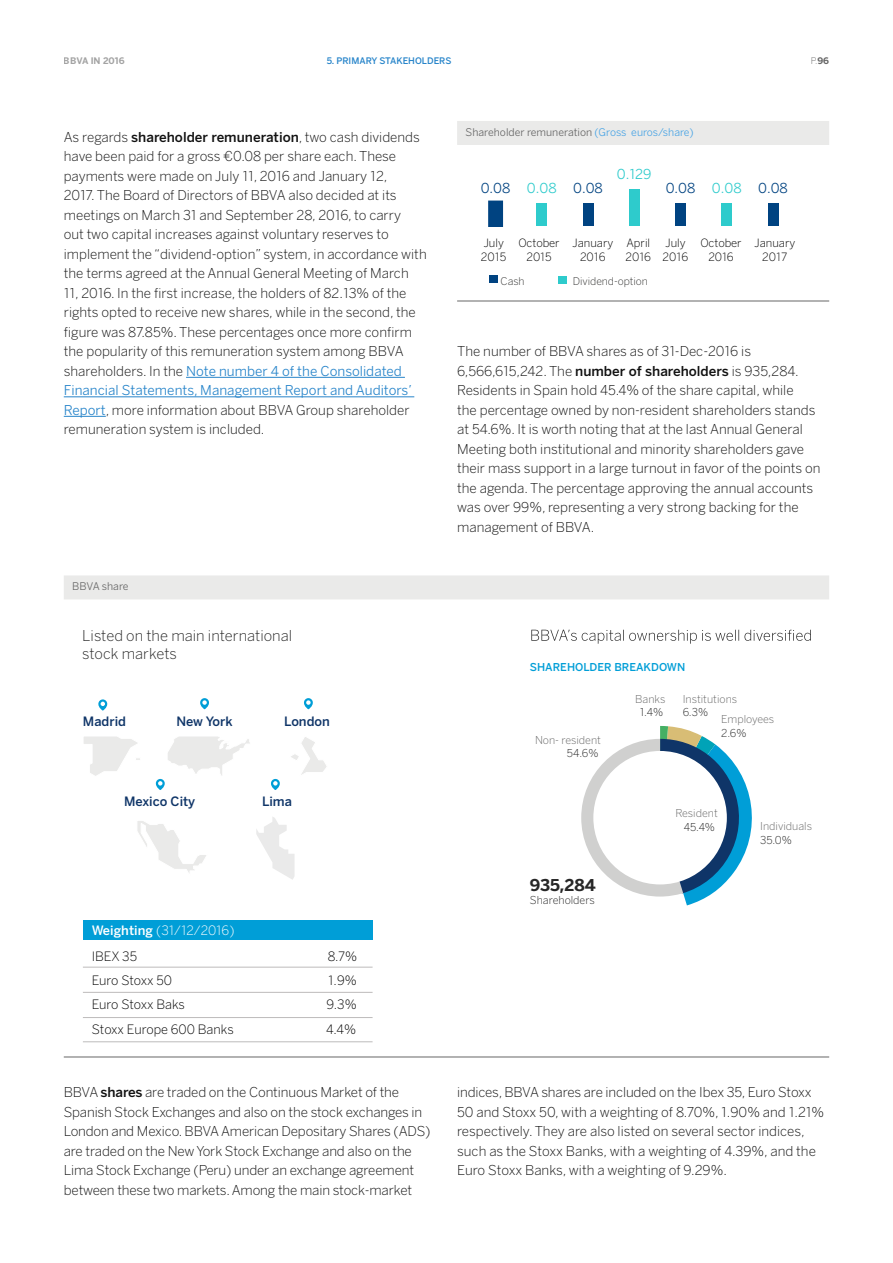
<style>
.page{position:relative;width:893px;height:1263px;background:#fff}
.page>*{position:absolute;margin:0;border:0;box-sizing:border-box;transform-origin:0 0}
.t1{font:700 16.2px "Benton Sans BBVA";color:#272727}
.t2{font:300 14.85px/17.9px "Benton Sans BBVA";color:#272727}
.t3{font:13.65px "Benton Sans BBVA";color:#004381}
.t4{font:13.65px "Benton Sans BBVA";color:#2ecbcc}
.t5{font:300 13.5px/19.5px "Benton Sans BBVA";color:#111}
.t6{font:300 12.9px "Benton Sans BBVA";letter-spacing:-.01em;color:#000}
.t7{font:500 12.9px "Benton Sans BBVA";color:#0f3568}
.t8{font:300 12.9px/25.7px "Benton Sans BBVA";color:#fff}
.t9{font:300 11.4px/13.6px "Benton Sans BBVA";color:#000;text-align:center}
.t10{font:300 10.8px/13.5px "Benton Sans BBVA";color:#666}
.t11{font:500 10.8px "Benton Sans BBVA";color:#009ed7}
.t12{font:300 10.8px "Benton Sans BBVA";color:#272727}
.Titulo_graf_1_col{font:10.5px "Benton Sans BBVA";color:#666}
.t13{font:300 10.5px "Benton Sans BBVA";letter-spacing:-.005em;color:#333332}
.Titulo_graf_2_col{font:10.5px "Benton Sans BBVA";color:#666}
.t14{font:500 9px "Benton Sans BBVA";color:#2885ca}
.t15{font:700 9px "Benton Sans BBVA";letter-spacing:-.01em;color:#666}
.t16{font:300 9px "Benton Sans BBVA";color:#666}
.s1{font-weight:700}
.s2{font-weight:500}
.s3{font-weight:400;color:#2885ca}
.s4{color:#49a4e5}
.s5{color:#2ecbcc}
.s6{color:#000}
.s7{color:#272727}
</style>
<div class="page">
<hr style="left:186px;top:377px;width:219px;height:1px;background:#2885ca">
<hr style="left:64px;top:397px;width:350px;height:1px;background:#2885ca">
<hr style="left:64px;top:416px;width:42px;height:1px;background:#2885ca">
<div style="left:457px;top:121px;width:372px;height:24px;background:#eaeae9"></div>
<hr style="left:457px;top:301px;width:372px;height:1px;background:#666">
<svg style="left:488px;top:201px;width:15px;height:26px"></svg>
<div style="left:537px;top:203px;width:10px;height:23px;background:#2ecbcc"></div>
<div style="left:583px;top:203px;width:10px;height:23px;background:#004381"></div>
<div style="left:629px;top:189px;width:10px;height:37px;background:#2ecbcc"></div>
<div style="left:675px;top:203px;width:11px;height:23px;background:#004381"></div>
<div style="left:722px;top:203px;width:10px;height:23px;background:#2ecbcc"></div>
<div style="left:768px;top:203px;width:10px;height:23px;background:#004381"></div>
<div style="left:489px;top:275px;width:9px;height:8px;background:#004381"></div>
<div style="left:558px;top:276px;width:9px;height:7px;background:#2ecbcc"></div>
<div style="left:64px;top:575px;width:765px;height:24px;background:#eaeae9"></div>
<hr style="left:64px;top:1057px;width:765px;height:1px;background:#666">
<div style="left:83px;top:920px;width:290px;height:20px;background:#009ed7"></div>
<svg style="left:291px;top:737px;width:36px;height:38px"></svg>
<svg style="left:531px;top:630px;width:280px;height:14px"></svg>
<svg style="left:98px;top:699px;width:9px;height:11px"></svg>
<svg style="left:156px;top:736px;width:94px;height:54px"></svg>
<svg style="left:271px;top:779px;width:9px;height:11px"></svg>
<svg style="left:200px;top:698px;width:9px;height:11px"></svg>
<svg style="left:304px;top:698px;width:9px;height:11px"></svg>
<hr style="left:83px;top:967px;width:290px;height:1px;background:#bdbbbb">
<hr style="left:83px;top:992px;width:290px;height:1px;background:#bdbbbb">
<hr style="left:83px;top:1017px;width:290px;height:1px;background:#bdbbbb">
<hr style="left:83px;top:1041px;width:290px;height:1px;background:#bdbbbb">
<svg style="left:581px;top:726px;width:171px;height:180px"></svg>
<div style="left:593px;top:751px;width:134px;height:133px;background:#fff;border-radius:50%"></div>
<svg style="left:84px;top:736px;width:56px;height:40px"></svg>
<svg style="left:137px;top:821px;width:69px;height:52px"></svg>
<svg style="left:256px;top:817px;width:38px;height:63px"></svg>
<p class="t15" style="left:64px;top:55px;width:62px">BBVA IN 2016</p>
<p class="t14" style="left:327px;top:55px;width:125px">5. Pri mary stakeholders</p>
<p class="t16" style="left:811px;top:55px;width:20px">P.<span class="s1">96</span></p>
<p class="t5" style="left:64px;top:127px;width:364px">As regards <span class="s2">shareholder remuneration</span>, two cash dividends have been paid for a gross €0.08 per share each. These payments were made on July 11, 2016 and January 12,<br>2017. The Board of Directors of BBVA also decided at its meetings on March 31 and September 28, 2016, to carry<br>out two capital increases against voluntary reserves to implement the “dividend-option” system, in accordance with the terms agreed at the Annual General Meeting of March 11, 2016. In the first increase, the holders of 82.13% of the rights opted to receive new shares, while in the second, the figure was 87.85%. These percentages once more confirm the popularity of this remuneration system among BBVA shareholders. In the <span class="s3">Note number 4 of the Consolidated Financial Statements, Management Report and Auditors’ Report</span>, more information about BBVA Group shareholder remuneration system is included.</p>
<p class="Titulo_graf_1_col" style="left:466px;top:126px;width:229px">Shareholder remuneration <span class="s4">(Gross euros/share)</span></p>
<p class="t4" style="left:617px;top:165px;width:36px">0.129</p>
<p class="t3" style="left:481px;top:179px;width:124px">0.08 <span class="s5">0.08</span> 0.08</p>
<p class="t3" style="left:666px;top:179px;width:124px">0.08 <span class="s5">0.08</span> 0.08</p>
<p class="t9" style="left:481px;top:236px;width:27px;text-align:left">July<br>2015</p>
<p class="t9" style="left:518px;top:236px;width:43px">October<br>2015</p>
<p class="t9" style="left:572px;top:236px;width:43px">January<br>2016</p>
<p class="t9" style="left:625px;top:236px;width:27px;text-align:left">April<br>2016</p>
<p class="t9" style="left:663px;top:236px;width:27px;text-align:left">July<br>2016</p>
<p class="t9" style="left:700px;top:236px;width:43px">October<br>2016</p>
<p class="t9" style="left:754px;top:236px;width:43px">January<br>2017</p>
<p class="t13" style="left:500px;top:275px;width:26px">Cash</p>
<p class="t13" style="left:573px;top:275px;width:77px">Dividend-option</p>
<p class="t5" style="left:457px;top:342px;width:365px">The number of BBVA shares as of 31-Dec-2016 is 6,566,615,242. The <span class="s2">number of shareholders</span> is 935,284.<br>Residents in Spain hold 45.4% of the share capital, while<br>the percentage owned by non-resident shareholders stands at 54.6%. It is worth noting that at the last Annual General Meeting both institutional and minority shareholders gave their mass support in a large turnout in favor of the points on the agenda. The percentage approving the annual accounts was over 99%, representing a very strong backing for the management of BBVA.</p>
<p class="Titulo_graf_2_col" style="left:72px;top:580px;width:58px">BBVA share</p>
<p class="t2" style="left:82px;top:626px;width:211px">Listed on the main international stock markets</p>
<p class="t7" style="left:83px;top:713px;width:45px">Madrid</p>
<p class="t7" style="left:176px;top:713px;width:58px">New York</p>
<p class="t7" style="left:284px;top:713px;width:47px">London</p>
<p class="t7" style="left:124px;top:794px;width:73px">Mexico City</p>
<p class="t7" style="left:262px;top:794px;width:31px">Lima</p>
<p class="t8" style="left:92px;top:917px;width:144px"><span class="s2">Weighting</span> (31/12/2016)<br><span class="s6">IBEX 35</span></p>
<p class="t6" style="left:328px;top:948px;width:31px">8.7%</p>
<p class="t6" style="left:92px;top:973px;width:82px">Euro Stoxx 50</p>
<p class="t6" style="left:328px;top:973px;width:30px">1.9%</p>
<p class="t6" style="left:92px;top:997px;width:95px">Euro Stoxx Baks</p>
<p class="t6" style="left:327px;top:997px;width:32px">9.3%</p>
<p class="t6" style="left:92px;top:1021px;width:143px">Stoxx Europe 600 Banks</p>
<p class="t6" style="left:326px;top:1021px;width:31px">4.4%</p>
<p class="t11" style="left:530px;top:660px;width:157px">SHAREHOLDER BREAKDOWN</p>
<p class="t10" style="left:635px;top:692px;width:32px;text-align:center">Banks<br><span class="s7">1.4%</span></p>
<p class="t10" style="left:683px;top:692px;width:56px">Institutions<br><span class="s7">6.3%</span></p>
<p class="t10" style="left:721px;top:712px;width:55px">Employees<br><span class="s7">2.6%</span></p>
<p class="t10" style="left:535px;top:733px;width:68px;text-align:right">Non- resident<br><span class="s7">54.6%</span></p>
<p class="t1" style="left:530px;top:875px;width:67px">935,284</p>
<p class="t12" style="left:530px;top:894px;width:67px">Shareholders</p>
<p class="t10" style="left:675px;top:806px;width:44px;text-align:center">Resident<br><span class="s7">45.4%</span></p>
<p class="t10" style="left:760px;top:819px;width:53px">Individuals<br><span class="s7">35.0%</span></p>
<p class="t5" style="left:64px;top:1083px;width:368px">BBVA <span class="s2">shares</span> are traded on the Continuous Market of the Spanish Stock Exchanges and also on the stock exchanges in London and Mexico. BBVA American Depositary Shares (ADS) are traded on the New York Stock Exchange and also on the Lima Stock Exchange (Peru) under an exchange agreement between these two markets. Among the main stock-market</p>
<p class="t5" style="left:457px;top:1083px;width:368px">indices, BBVA shares are included on the Ibex 35, Euro Stoxx 50 and Stoxx 50, with a weighting of 8.70%, 1.90% and 1.21% respectively. They are also listed on several sector indices, such as the Stoxx Banks, with a weighting of 4.39%, and the Euro Stoxx Banks, with a weighting of 9.29%.</p>
</div>
